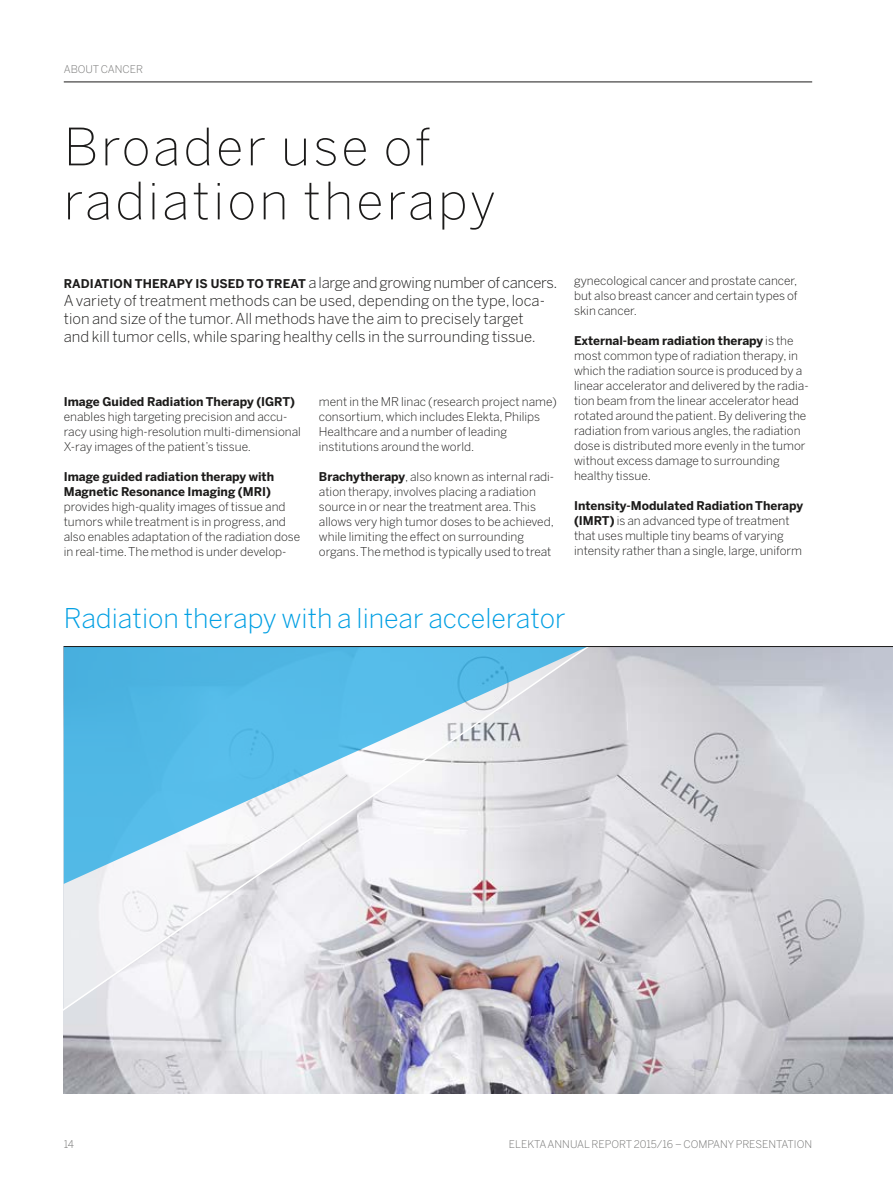
<style>
.page{position:relative;width:893px;height:1191px;background:#fff}
.page>*{position:absolute;margin:0;border:0;box-sizing:border-box;transform-origin:0 0}
.t1{font:200 51px/54px "Benton Sans";letter-spacing:.06em;color:#1c1b1a}
.t2{font:300 27px "Benton Sans";color:#009fe3}
.t3{font:300 15px/18px "Benton Sans";color:#1c1b1a}
.t4{font:300 12px/15px "Benton Sans";color:#1c1b1a}
.t5{font:700 12px/15px "Benton Sans";color:#1c1b1a}
.t6{font:300 10.5px "Benton Sans";color:#70706f}
.s1{font-weight:700;font-size:12px}
.s2{font-weight:700}
</style>
<div class="page">
<img style="left:619px;top:647px;width:274px;height:446px">
<img style="left:63px;top:647px;width:556px;height:447px">
<svg style="left:64px;top:647px;width:524px;height:237px"></svg>
<svg style="left:63px;top:646px;width:830px;height:1px"></svg>
<hr style="left:64px;top:82px;width:748px;height:1px;background:#1c1b1a">
<p class="t6" style="left:64px;top:63px;width:45px">About cancer</p>
<h1 class="t1" style="left:64px;top:119px;width:434px">Broader use of radiation therapy</h1>
<p class="t3" style="left:64px;top:273px;width:495px"><span class="s1">RADIATION THERAPY IS USED TO TREAT</span> a large and growing number of cancers.<br>A variety of treatment methods can be used, depending on the type, loca&shy;tion and size of the tumor. All methods have the aim to precisely target<br>and kill tumor cells, while sparing healthy cells in the surrounding tissue.</p>
<p class="t4" style="left:574px;top:273px;width:225px;text-align:justify">gynecological cancer and prostate cancer, but also breast cancer and certain types of skin cancer.</p>
<p class="t4" style="left:574px;top:333px;width:236px"><span class="s2">External-beam radiation therapy</span> is the most common type of radiation therapy, in which the radiation source is produced by a linear accelerator and delivered by the radia&shy;tion beam from the linear accelerator head rotated around the patient. By delivering the radiation from various angles, the radiation dose is distributed more evenly in the tumor without excess damage to surrounding healthy tissue.</p>
<p class="t4" style="left:574px;top:498px;width:231px"><span class="s2">I ntensity-Modulated Radiation Therapy (I MRT)</span> is an advanced type of treatment that uses multiple tiny beams of varying intensity rather than a single, large, uniform</p>
<p class="t5" style="left:64px;top:393px;width:233px">I mage Guided Radiation Therapy (I GRT)</p>
<p class="t4" style="left:64px;top:408px;width:239px">enables high targeting precision and accu&shy;racy using high-resolution multi-dimensional<br>X-ray images of the patient’s tissue.</p>
<p class="t5" style="left:64px;top:468px;width:212px">I mage guided radiation therapy with<br>Magnetic Resonance I maging (MRI)</p>
<p class="t4" style="left:64px;top:498px;width:238px">provides high-quality images of tissue and tumors while treatment is in progress, and also enables adaptation of the radiation dose in real-time. The method is under develop-</p>
<p class="t4" style="left:319px;top:393px;width:240px">ment in the MR linac (research project name) consortium, which includes Elekta, Philips Healthcare and a number of leading institutions around the world.</p>
<p class="t4" style="left:319px;top:468px;width:237px"><span class="s2">Brachytherapy</span>, also known as internal radi&shy;ation therapy, involves placing a radiation source in or near the treatment area. This allows very high tumor doses to be achieved, while limiting the effect on surrounding organs. The method is typically used to treat</p>
<h2 class="t2" style="left:64px;top:602px;width:503px">Radiation therapy with a linear accelerator</h2>
<p class="t6" style="left:64px;top:1138px;width:12px">14</p>
<p class="t6" style="left:509px;top:1138px;width:305px">ELEKTA ANNUAL REPORT 2015/16 – COMPANY PRESENTATION</p>
</div>
